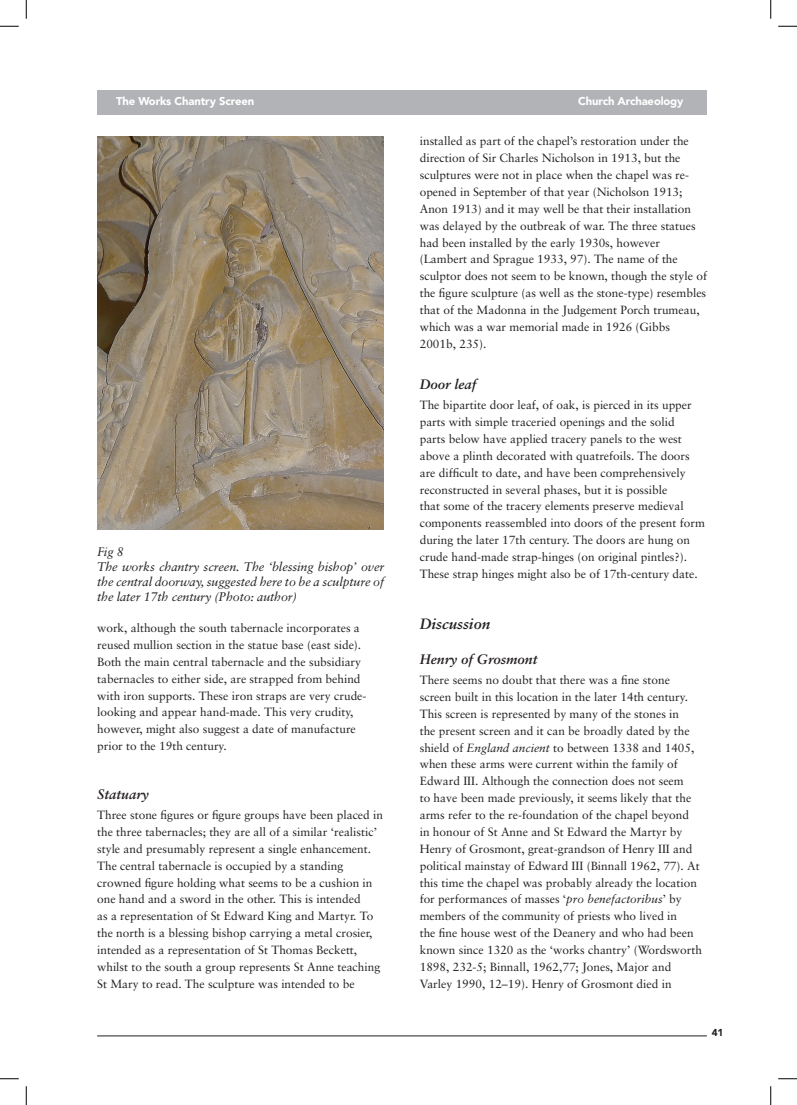
<style>
.page{position:relative;width:797px;height:1105px;background:#fff}
.page>*{position:absolute;margin:0;border:0;box-sizing:border-box;transform-origin:0 0}
.t1{font:italic 700 15px "Sabon";color:#231f20}
.t2{font:italic 700 13.75px "Sabon";color:#231f20}
.t3{font:italic 12.5px/15px "Sabon";letter-spacing:-.01em;color:#231f20}
.t4{font:11.88px/16.9px "Sabon";color:#231f20}
.t5{font:900 11.25px "Avenir";letter-spacing:-.01em;color:#fff}
.t6{font:900 10px "Avenir";color:#231f20}
.s1{font-style:italic}
</style>
<div class="page">
<div style="left:97px;top:90px;width:610px;height:25px;background:#b2b3b7"></div>
<hr style="left:97px;top:1035px;width:610px;height:1px;background:#231f20">
<img style="left:97px;top:136px;width:286px;height:394px">
<svg style="left:0;top:25px;width:19px;height:2px"></svg>
<svg style="left:778px;top:25px;width:19px;height:2px"></svg>
<svg style="left:0;top:1078px;width:19px;height:1px"></svg>
<svg style="left:778px;top:1078px;width:19px;height:1px"></svg>
<svg style="left:25px;top:0;width:2px;height:19px"></svg>
<svg style="left:25px;top:1086px;width:2px;height:19px"></svg>
<svg style="left:770px;top:0;width:1px;height:19px"></svg>
<svg style="left:770px;top:1086px;width:1px;height:19px"></svg>
<p class="t5" style="left:116px;top:94px;width:140px">The Works Chantry Screen</p>
<p class="t5" style="left:578px;top:95px;width:107px">Church Archaeology</p>
<p class="t3" style="left:97px;top:544px;width:288px">Fig 8<br>The works chantry screen. The ‘blessing bishop’ over the central doorway, suggested here to be a sculpture of the later 17th century (Photo: author)</p>
<p class="t4" style="left:97px;top:619px;width:271px">work, although the south tabernacle incorporates a reused mullion section in the statue base (east side).<br>Both the main central tabernacle and the subsidiary tabernacles to either side, are strapped from behind with iron supports. These iron straps are very crude&shy;looking and appear hand-made. This very crudity, however, might also suggest a date of manufacture prior to the 19th century.</p>
<p class="t2" style="left:97px;top:785px;width:53px">Statuary</p>
<p class="t4" style="left:97px;top:806px;width:287px">Three stone figures or figure groups have been placed in the three tabernacles; they are all of a similar ‘realistic’ style and presumably represent a single enhancement.<br>The central tabernacle is occupied by a standing crowned figure holding what seems to be a cushion in one hand and a sword in the other. This is intended<br>as a representation of St Edward King and Martyr. To the north is a blessing bishop carrying a metal crosier, intended as a representation of St Thomas Beckett, whilst to the south a group represents St Anne teaching St Mary to read. The sculpture was intended to be</p>
<p class="t4" style="left:420px;top:133px;width:289px">installed as part of the chapel’s restoration under the direction of Sir Charles Nicholson in 1913, but the sculptures were not in place when the chapel was re&shy;opened in September of that year (Nicholson 1913; Anon 1913) and it may well be that their installation was delayed by the outbreak of war. The three statues had been installed by the early 1930s, however (Lambert and Sprague 1933, 97). The name of the sculptor does not seem to be known, though the style of the figure sculpture (as well as the stone-type) resembles that of the Madonna in the Judgement Porch trumeau, which was a war memorial made in 1926 (Gibbs 2001b, 235).</p>
<p class="t2" style="left:420px;top:376px;width:58px">Door leaf</p>
<p class="t4" style="left:420px;top:396px;width:287px">The bipartite door leaf, of oak, is pierced in its upper parts with simple traceried openings and the solid<br>parts below have applied tracery panels to the west above a plinth decorated with quatrefoils. The doors are difficult to date, and have been comprehensively reconstructed in several phases, but it is possible<br>that some of the tracery elements preserve medieval components reassembled into doors of the present form during the later 17th century. The doors are hung on crude hand-made strap-hinges (on original pintles?).<br>These strap hinges might also be of 17th-century date.</p>
<p class="t1" style="left:420px;top:614px;width:72px">Discussion</p>
<p class="t2" style="left:420px;top:650px;width:119px">Henry of Grosmont</p>
<p class="t4" style="left:420px;top:671px;width:284px">There seems no doubt that there was a fine stone screen built in this location in the later 14th century.<br>This screen is represented by many of the stones in<br>the present screen and it can be broadly dated by the shield of <span class="s1">England ancient</span> to between 1338 and 1405, when these arms were current within the family of Edward III. Although the connection does not seem<br>to have been made previously, it seems likely that the arms refer to the re-foundation of the chapel beyond<br>in honour of St Anne and St Edward the Martyr by Henry of Grosmont, great-grandson of Henry III and political mainstay of Edward III (Binnall 1962, 77). At this time the chapel was probably already the location for performances of masses ‘<span class="s1">pro benefactoribus</span>’ by members of the community of priests who lived in<br>the fine house west of the Deanery and who had been known since 1320 as the ‘works chantry’ (Wordsworth 1898, 232-5; Binnall, 1962,77; Jones, Major and Varley 1990, 12<span class="s1">–</span>19). Henry of Grosmont died in</p>
<p class="t6" style="left:711px;top:1027px;width:13px">41</p>
</div>
